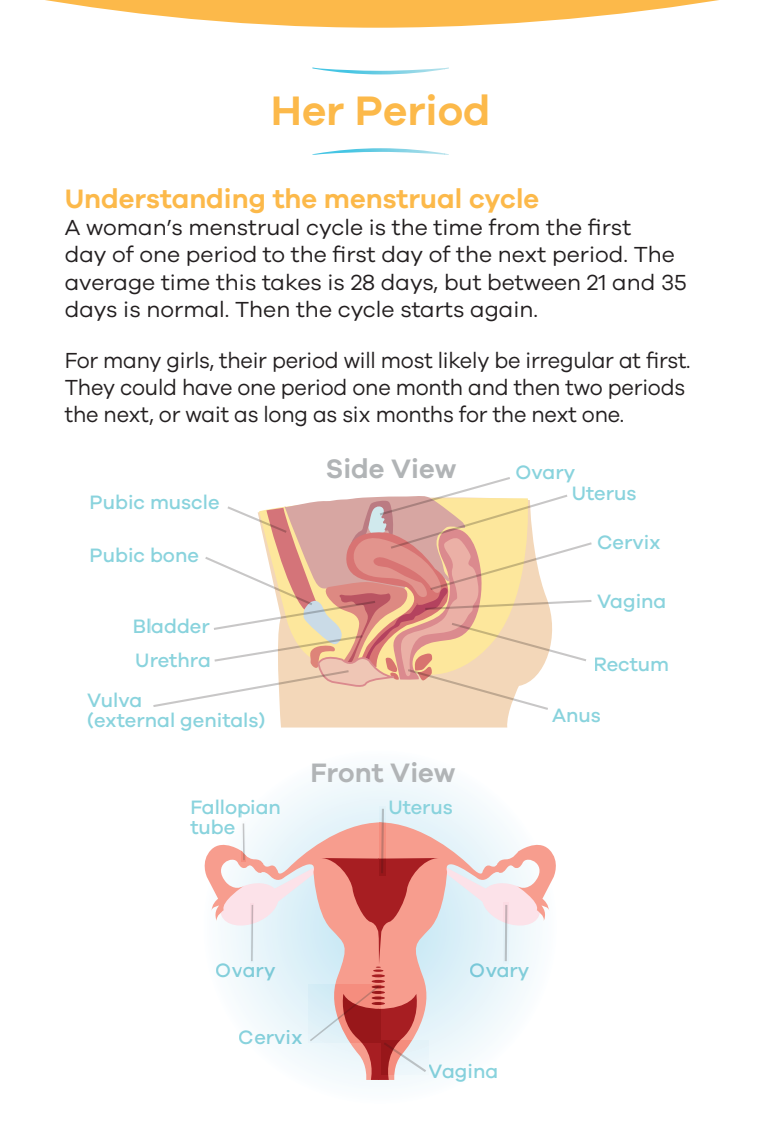
<style>
.page{position:relative;width:765px;height:1125px;background:#fff}
.page>*{position:absolute;margin:0;border:0;box-sizing:border-box;transform-origin:0 0}
.t1{font:600 42.5px "Galano Grotesque";color:#fcb94a}
.t2{font:600 27.5px "Galano Grotesque";color:#fcb94a}
.t3{font:600 27.5px "Galano Grotesque";color:#b1b4b6}
.t4{font:22.5px/27.5px "Galano Grotesque";letter-spacing:-.01em;color:#231f20}
.t5{font:22.5px/27.5px "Galano Grotesque";letter-spacing:-.01em;color:#231f20;scale:.95 1}
.t6{font:500 20px/20px "Galano Grotesque";color:#89d3dd}
</style>
<div class="page">
<svg style="left:45px;top:0;width:674px;height:28px"></svg>
<div style="left:202px;top:749px;width:356px;height:356px;background:#f8fcfd;border-radius:50%"></div>
<svg style="left:204px;top:845px;width:14px;height:76px"></svg>
<svg style="left:543px;top:845px;width:13px;height:76px"></svg>
<svg style="left:218px;top:807px;width:325px;height:273px"></svg>
<hr style="left:243px;top:823px;width:2px;height:37px;background:#231f20">
<svg style="left:312px;top:68px;width:137px;height:6px"></svg>
<svg style="left:312px;top:148px;width:137px;height:7px"></svg>
<svg style="left:280px;top:712px;width:229px;height:16px;background:#f3d8bb"></svg>
<svg style="left:153px;top:477px;width:439px;height:235px"></svg>
<h1 class="t1" style="left:271px;top:85px;width:221px">Her Period</h1>
<p class="t2" style="left:65px;top:182px;width:476px">Understanding the menstrual cycle</p>
<p class="t4" style="left:65px;top:213px;width:624px">A woman’s menstrual cycle is the time from the first<br>day of one period to the first day of the next period. The average time this takes is 28 days, but between 21 and 35 days is normal. Then the cycle starts again.</p>
<p class="t5" style="left:65px;top:345px;width:660px">For many girls, their period will most likely be irregular at first.<br>They could have one period one month and then two periods the next, or wait as long as six months for the next one.</p>
<p class="t6" style="left:572px;top:461px;width:66px;line-height:21.5px;text-indent:-56px">Ovary<br>Uterus</p>
<p class="t3" style="left:326px;top:452px;width:132px">Side View</p>
<p class="t6" style="left:90px;top:492px;width:132px">Pubic muscle</p>
<p class="t6" style="left:90px;top:545px;width:111px">Pubic bone</p>
<p class="t6" style="left:597px;top:532px;width:65px">Cervix</p>
<p class="t6" style="left:133px;top:616px;width:79px">Bladder</p>
<p class="t6" style="left:135px;top:650px;width:77px">Urethra</p>
<p class="t6" style="left:87px;top:690px;width:179px">Vulva<br>(external genitals)</p>
<p class="t6" style="left:190px;top:796px;width:92px">Fallopian tube</p>
<p class="t3" style="left:310px;top:756px;width:146px">Front View</p>
<p class="t6" style="left:388px;top:796px;width:66px">Uterus</p>
<p class="t6" style="left:597px;top:591px;width:71px">Vagina</p>
<p class="t6" style="left:594px;top:654px;width:77px">Rectum</p>
<p class="t6" style="left:552px;top:704px;width:50px">Anus</p>
<p class="t6" style="left:216px;top:959px;width:61px">Ovary</p>
<p class="t6" style="left:470px;top:959px;width:61px">Ovary</p>
<p class="t6" style="left:239px;top:1027px;width:65px">Cervix</p>
<p class="t6" style="left:429px;top:1060px;width:71px">Vagina</p>
</div>
